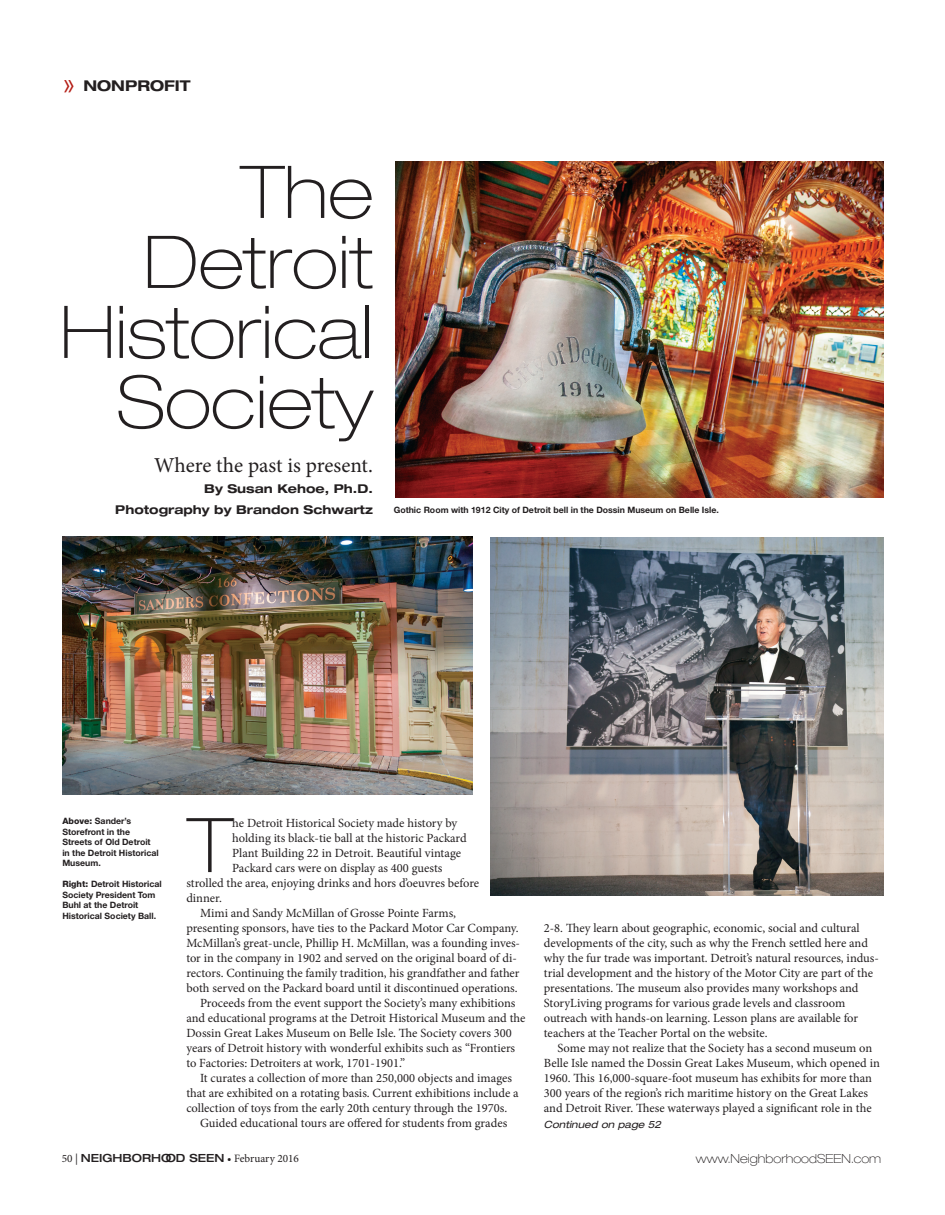
<style>
.page{position:relative;width:945px;height:1215px;background:#fff}
.page>*{position:absolute;margin:0;border:0;box-sizing:border-box;transform-origin:0 0}
.t1{font:100 expanded 75.5px "Helvetica Neue";color:#231f20}
.t2{font:100 expanded 72.88px/70px "Helvetica Neue";color:#231f20;text-align:right}
.t3{font:21.25px "Minion Pro";color:#231f20}
.t4{font:700 expanded 14.88px "Helvetica Neue";color:#231f20}
.t5{font:12.5px "Minion Pro";color:#231f20}
.t6{font:100 expanded 12.5px "Helvetica Neue";color:#231f20}
.t7{font:700 expanded 12.12px/21.2px "Helvetica Neue";color:#231f20;text-align:right}
.t8{font:11.25px "Minion Pro";color:#231f20}
.t9{font:italic expanded 10px "Helvetica Neue";color:#231f20}
.t10{font:700 8.75px/10.5px "Helvetica Neue LT Std";color:#231f20}
.s1{font-family:"Frutiger LT Std";font-weight:300;font-stretch:condensed;font-size:30px;color:#b41d15}
.s2{font-weight:800}
.s3{font-family:"Helvetica Neue";font-weight:500;font-stretch:expanded}
</style>
<div class="page">
<img style="left:395px;top:161px;width:488px;height:337px">
<img style="left:62px;top:537px;width:410px;height:257px">
<img style="left:491px;top:537px;width:392px;height:359px">
<p class="t4" style="left:62px;top:80px;width:130px"><span class="s1">»</span> NONPROFIT</p>
<p class="t2" style="left:60px;top:164px;width:315px">The<br>Detroit<br>Historical<br>Society</p>
<p class="t3" style="left:154px;top:456px;width:220px">Where the past is present.</p>
<p class="t7" style="left:115px;top:479px;width:259px">By Susan Kehoe, Ph.D.<br>Photography by Brandon Schwartz</p>
<p class="t10" style="left:394px;top:506px;width:327px">Gothic Room with 1912 City of Detroit bell in the Dossin Museum on Belle Isle.</p>
<p class="t10" style="left:62px;top:817px;width:98px"><span class="s2">Above:</span> Sander’s<br>Storefront in the<br>Streets of Old Detroit in the Detroit Historical<br>Museum.</p>
<p class="t10" style="left:62px;top:880px;width:101px"><span class="s2">Right:</span> Detroit Historical<br>Society President Tom<br>Buhl at the Detroit<br>Historical Society Ball.</p>
<p class="t1" style="left:187px;top:818px;width:46px">T</p>
<p class="t5" style="left:232px;top:818px;width:227px">he Detroit Historical Society made history by</p>
<p class="t5" style="left:232px;top:833px;width:236px">holding its black-tie ball at the historic Packard</p>
<p class="t5" style="left:232px;top:848px;width:230px">Plant Building 22 in Detroit. Beautiful vintage</p>
<p class="t5" style="left:232px;top:863px;width:212px">Packard cars were on display as 400 guests</p>
<p class="t5" style="left:186px;top:878px;width:294px">strolled the area, enjoying drinks and hors d’oeuvres before</p>
<p class="t5" style="left:186px;top:893px;width:37px">dinner.</p>
<p class="t5" style="left:200px;top:908px;width:258px">Mimi and Sandy McMillan of Grosse Pointe Farms,</p>
<p class="t5" style="left:186px;top:923px;width:334px">presenting sponsors, have ties to the Packard Motor Car Company.</p>
<p class="t5" style="left:186px;top:938px;width:335px">McMillan’s great-uncle, Phillip H. McMillan, was a founding inves-</p>
<p class="t5" style="left:186px;top:953px;width:332px">tor in the company in 1902 and served on the original board of di-</p>
<p class="t5" style="left:186px;top:968px;width:335px">rectors. Continuing the family tradition, his grandfather and father</p>
<p class="t5" style="left:186px;top:983px;width:333px">both served on the Packard board until it discontinued operations.</p>
<p class="t5" style="left:200px;top:998px;width:317px">Proceeds from the event support the Society’s many exhibitions</p>
<p class="t5" style="left:186px;top:1013px;width:341px">and educational programs at the Detroit Historical Museum and the</p>
<p class="t5" style="left:186px;top:1028px;width:327px">Dossin Great Lakes Museum on Belle Isle. The Society covers 300</p>
<p class="t5" style="left:186px;top:1043px;width:330px">years of Detroit history with wonderful exhibits such as “Frontiers</p>
<p class="t5" style="left:186px;top:1058px;width:220px">to Factories: Detroiters at work, 1701-1901.”</p>
<p class="t5" style="left:200px;top:1073px;width:313px">It curates a collection of more than 250,000 objects and images</p>
<p class="t5" style="left:186px;top:1088px;width:334px">that are exhibited on a rotating basis. Current exhibitions include a</p>
<p class="t5" style="left:186px;top:1103px;width:322px">collection of toys from the early 20th century through the 1970s.</p>
<p class="t5" style="left:200px;top:1118px;width:309px">Guided educational tours are offered for students from grades</p>
<p class="t5" style="left:544px;top:923px;width:317px">2-8. They learn about geographic, economic, social and cultural</p>
<p class="t5" style="left:544px;top:938px;width:326px">developments of the city, such as why the French settled here and</p>
<p class="t5" style="left:544px;top:953px;width:337px">why the fur trade was important. Detroit’s natural resources, indus-</p>
<p class="t5" style="left:544px;top:968px;width:331px">trial development and the history of the Motor City are part of the</p>
<p class="t5" style="left:544px;top:983px;width:316px">presentations. The museum also provides many workshops and</p>
<p class="t5" style="left:544px;top:998px;width:303px">StoryLiving programs for various grade levels and classroom</p>
<p class="t5" style="left:544px;top:1013px;width:316px">outreach with hands-on learning. Lesson plans are available for</p>
<p class="t5" style="left:544px;top:1028px;width:225px">teachers at the Teacher Portal on the website.</p>
<p class="t5" style="left:558px;top:1043px;width:316px">Some may not realize that the Society has a second museum on</p>
<p class="t5" style="left:544px;top:1058px;width:338px">Belle Isle named the Dossin Great Lakes Museum, which opened in</p>
<p class="t5" style="left:544px;top:1073px;width:330px">1960. This 16,000-square-foot museum has exhibits for more than</p>
<p class="t5" style="left:544px;top:1088px;width:326px">300 years of the region’s rich maritime history on the Great Lakes</p>
<p class="t5" style="left:544px;top:1103px;width:329px">and Detroit River. These waterways played a significant role in the</p>
<p class="t9" style="left:544px;top:1120px;width:119px">Continued on page 52</p>
<p class="t8" style="left:62px;top:1154px;width:239px">50 | <span class="s3">NEIGHBORHOOD SEEN</span> • February 2016</p>
<p class="t6" style="left:696px;top:1154px;width:187px">www.NeighborhoodSEEN.com</p>
</div>
